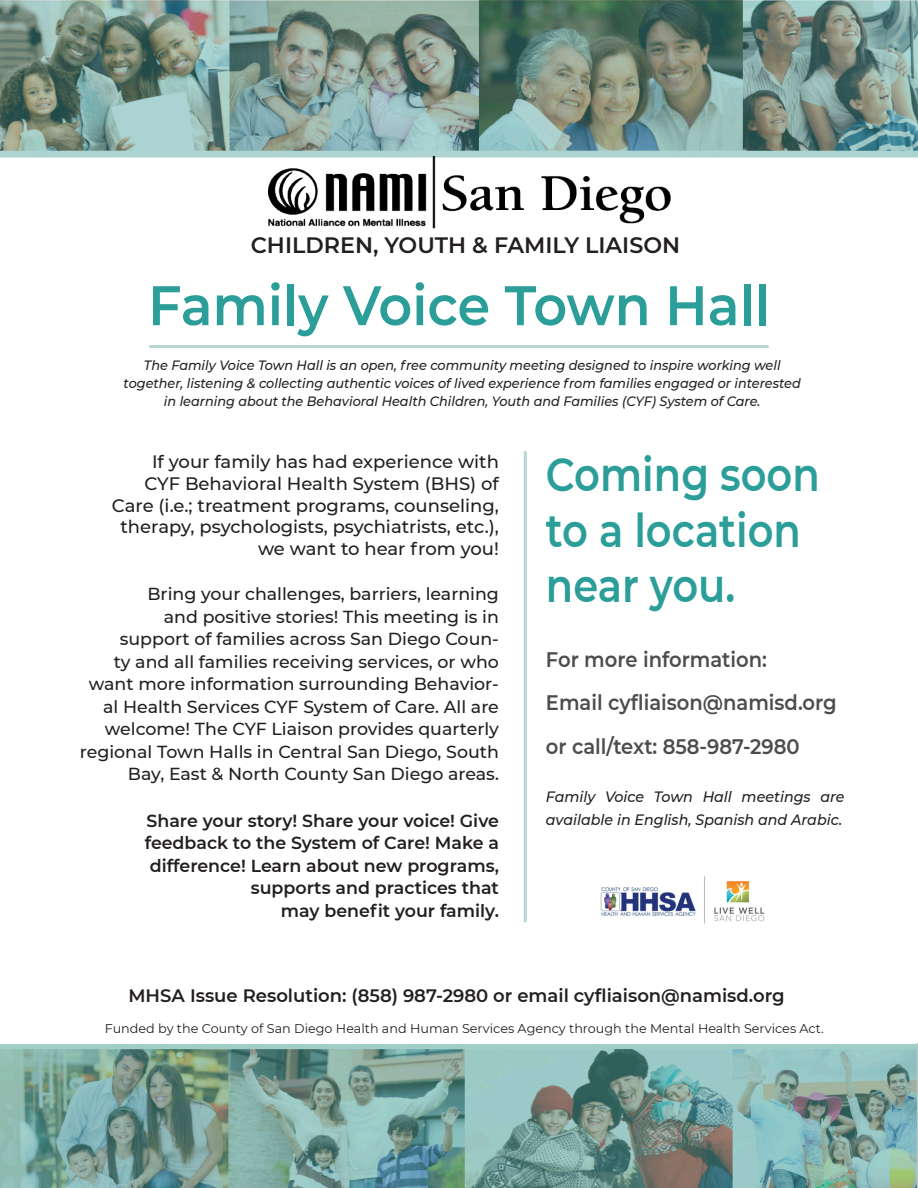
<style>
.page{position:relative;width:918px;height:1188px;background:#fff}
.page>*{position:absolute;margin:0;border:0;box-sizing:border-box;transform-origin:0 0}
.t1{font:600 55.65px "Montserrat";color:#2c9e99;scale:.94 1}
.t2{font:600 46.05px/55.5px "Montserrat";color:#2c9e99;scale:.87 1}
.t3{font:600 22.2px "Montserrat";color:#231f20}
.t4{font:600 21px "Montserrat";color:#4b4c4d;scale:.93 1}
.t5{font:500 18px "Montserrat";color:#231f20}
.t6{font:600 18px "Montserrat";color:#231f20}
.t7{font:500 17.4px/22.5px "Montserrat";color:#231f20;text-align:right}
.t8{font:600 17.4px "Montserrat";color:#231f20}
.t9{font:italic 500 15px/22.5px "Montserrat";color:#231f20;scale:.95 1}
.t10{font:italic 500 13.5px/18px "Montserrat";color:#231f20;text-align:center;scale:.95 1}
.t11{font:12.75px "Montserrat";color:#231f20}
</style>
<div class="page">
<img style="left:0;top:0;width:918px;height:158px">
<img style="left:0;top:1043px;width:918px;height:145px">
<img style="left:262px;top:154px;width:412px;height:75px">
<hr style="left:149px;top:345px;width:620px;height:3px;background:#b8d6d3">
<img style="left:600px;top:876px;width:165px;height:48px">
<hr style="left:524px;top:451px;width:3px;height:471px;background:#b8d6d3">
<p class="t3" style="left:251px;top:229px;width:431px">CHILDREN, YOUTH &amp; FAMILY LIAISON</p>
<p class="t1" style="left:148px;top:266px;width:663px">Family Voice Town Hall</p>
<p class="t10" style="left:144px;top:356px;width:672px">The Family Voice Town Hall is an open, free community meeting designed to inspire working well</p>
<p class="t10" style="left:124px;top:374px;width:714px">together, listening &amp; collecting authentic voices of lived experience from families engaged or interested in learning about the Behavioral Health Children, Youth and Families (CYF) System of Care.</p>
<p class="t5" style="left:152px;top:449px;width:348px">If your family has had experience with</p>
<p class="t5" style="left:145px;top:471px;width:356px">CYF Behavioral Health System (BHS) of</p>
<p class="t5" style="left:112px;top:493px;width:389px">Care (i.e.; treatment programs, counseling,</p>
<p class="t5" style="left:120px;top:514px;width:380px">therapy, psychologists, psychiatrists, etc.),</p>
<p class="t5" style="left:258px;top:536px;width:242px">we want to hear from you!</p>
<p class="t7" style="left:147px;top:582px;width:353px">Bring your challenges, barriers, learning</p>
<p class="t7" style="left:164px;top:604px;width:337px">and positive stories! This meeting is in</p>
<p class="t7" style="left:80px;top:627px;width:421px">support of families across San Diego Coun-<br>ty and all families receiving services, or who want more information surrounding Behavior&shy;al Health Services CYF System of Care. All are welcome! The CYF Liaison provides quarterly regional Town Halls in Central San Diego, South Bay, East &amp; North County San Diego areas.</p>
<p class="t8" style="left:147px;top:808px;width:354px">Share your story! Share your voice! Give</p>
<p class="t8" style="left:145px;top:831px;width:356px">feedback to the System of Care! Make a</p>
<p class="t8" style="left:150px;top:853px;width:351px">difference! Learn about new programs,</p>
<p class="t8" style="left:251px;top:876px;width:250px">supports and practices that</p>
<p class="t8" style="left:281px;top:898px;width:220px">may benefit your family.</p>
<p class="t2" style="left:546px;top:445px;width:316px">Coming soon to a location near you.</p>
<p class="t4" style="left:546px;top:644px;width:239px">For more information:</p>
<p class="t4" style="left:546px;top:688px;width:314px">Email cyfliaison@namisd.org</p>
<p class="t4" style="left:546px;top:731px;width:274px">or call/text: 858-987-2980</p>
<p class="t9" style="left:546px;top:785px;width:316px">Family Voice Town Hall meetings are available in English, Spanish and Arabic.</p>
<p class="t6" style="left:128px;top:983px;width:658px">MHSA Issue Resolution: (858) 987-2980 or email cyfliaison@namisd.org</p>
<p class="t11" style="left:105px;top:1020px;width:721px">Funded by the County of San Diego Health and Human Services Agency through the Mental Health Services Act.</p>
</div>
